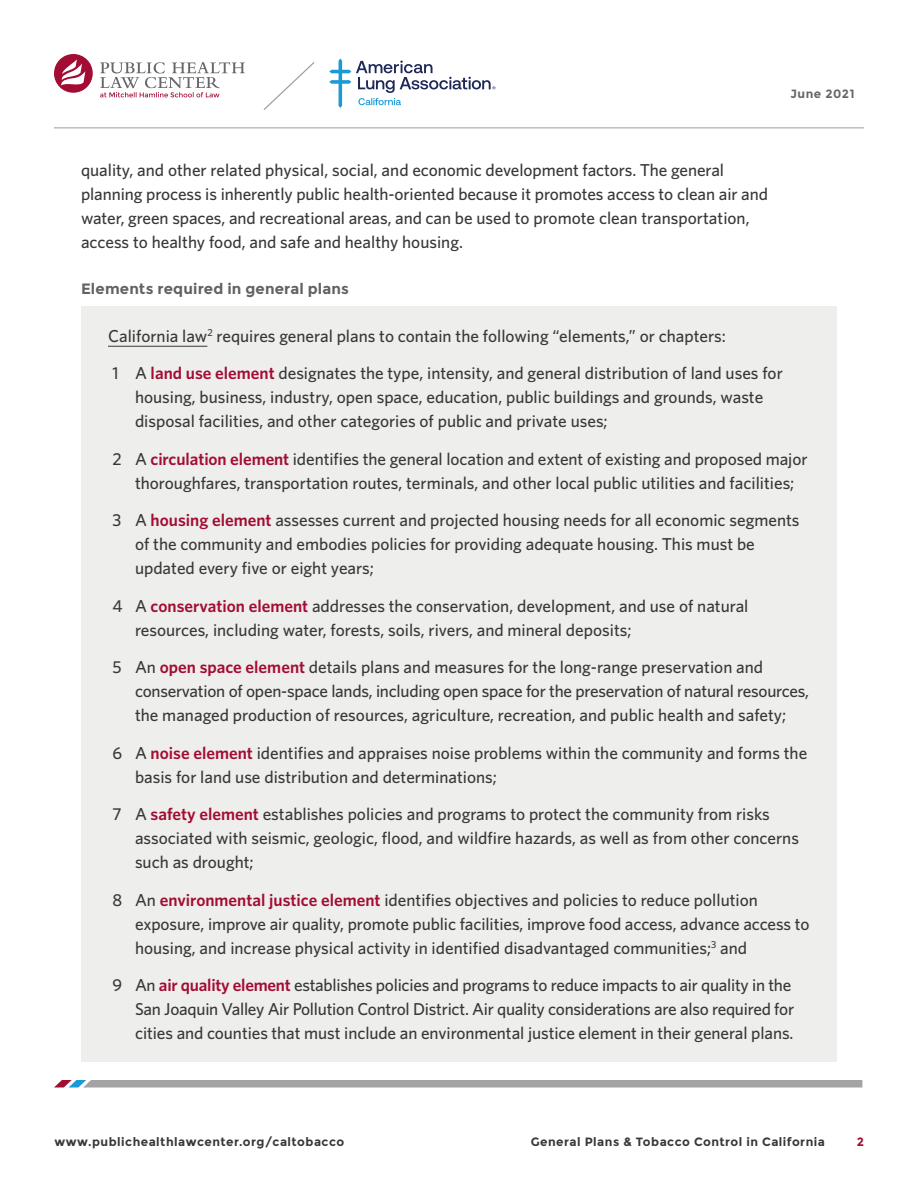
<style>
.page{position:relative;width:918px;height:1188px;background:#fff}
.page>*{position:absolute;margin:0;border:0;box-sizing:border-box;transform-origin:0 0}
.body{font:500 17.25px/24px "Whitney";color:#383839}
.sidebar_head{font:700 15px "Montserrat";letter-spacing:.01em;color:#616265}
.t1{font:700 12px "Montserrat";letter-spacing:.04em;color:#383839}
.t2{font:700 12px "Montserrat";letter-spacing:.04em;color:#65676a}
.t3{font:700 12px "Montserrat";color:#a30c33}
.s1{font-weight:600;color:#a30c33}
</style>
<div class="page">
<hr style="left:54px;top:128px;width:810px;height:1px;background:#9b9da0">
<svg style="left:54px;top:1080px;width:808px;height:8px;background:#a9a7ab"></svg>
<div style="left:81px;top:306px;width:756px;height:756px;background:#eeeeec"></div>
<hr style="left:108px;top:346px;width:99px;height:1px;background:#383839">
<svg style="left:263px;top:62px;width:52px;height:48px"></svg>
<svg style="left:54px;top:54px;width:39px;height:39px"></svg>
<svg style="left:100px;top:62px;width:145px;height:35px"></svg>
<svg style="left:329px;top:59px;width:166px;height:49px"></svg>
<p class="t2" style="left:791px;top:86px;width:65px">June 2021</p>
<p class="body" style="left:81px;top:157px;width:689px">quality, and other related physical, social, and economic development factors. The general planning process is inherently public health-oriented because it promotes access to clean air and water, green spaces, and recreational areas, and can be used to promote clean transportation, access to healthy food, and safe and healthy housing.</p>
<p class="sidebar_head" style="left:81px;top:280px;width:270px">Elements required in general plans</p>
<p class="body" style="left:108px;top:323px;width:619px">California law<sup>2</sup> requires general plans to contain the following “elements,” or chapters:</p>
<p class="body" style="left:135px;top:361px;width:649px;text-indent:-22px">1 A <span class="s1">land use element</span> designates the type, intensity, and general distribution of land uses for housing, business, industry, open space, education, public buildings and grounds, waste disposal facilities, and other categories of public and private uses;</p>
<p class="body" style="left:112px;top:446px;width:697px;text-align:center">2 A <span class="s1">circulation element</span> identifies the general location and extent of existing and proposed major thoroughfares, transportation routes, terminals, and other local public utilities and facilities;</p>
<p class="body" style="left:135px;top:508px;width:666px;text-indent:-22px">3 A <span class="s1">housing element</span> assesses current and projected housing needs for all economic segments of the community and embodies policies for providing adequate housing. This must be updated every five or eight years;</p>
<p class="body" style="left:135px;top:593px;width:615px;text-indent:-22px">4 A <span class="s1">conservation element</span> addresses the conservation, development, and use of natural resources, including water, forests, soils, rivers, and mineral deposits;</p>
<p class="body" style="left:135px;top:655px;width:676px;text-indent:-22px">5 An <span class="s1">open space element</span> details plans and measures for the long-range preservation and conservation of open-space lands, including open space for the preservation of natural resources, the managed production of resources, agriculture, recreation, and public health and safety;</p>
<p class="body" style="left:135px;top:740px;width:674px;text-indent:-22px">6 A <span class="s1">noise element</span> identifies and appraises noise problems within the community and forms the basis for land use distribution and determinations;</p>
<p class="body" style="left:135px;top:802px;width:666px;text-indent:-22px">7 A <span class="s1">safety element</span> establishes policies and programs to protect the community from risks associated with seismic, geologic, flood, and wildfire hazards, as well as from other concerns such as drought;</p>
<p class="body" style="left:135px;top:887px;width:676px;text-indent:-22px">8 An <span class="s1">environmental justice element</span> identifies objectives and policies to reduce pollution exposure, improve air quality, promote public facilities, improve food access, advance access to housing, and increase physical activity in identified disadvantaged communities;<sup>3</sup> and</p>
<p class="body" style="left:135px;top:973px;width:661px;text-indent:-22px">9 An <span class="s1">air quality element</span> establishes policies and programs to reduce impacts to air quality in the<br>San Joaquin Valley Air Pollution Control District. Air quality considerations are also required for cities and counties that must include an environmental justice element in their general plans.</p>
<p class="t1" style="left:55px;top:1134px;width:291px">www.publichealthlawcenter.org/caltobacco</p>
<p class="t1" style="left:531px;top:1134px;width:296px">General Plans &amp; Tobacco Control in California</p>
<p class="t3" style="left:857px;top:1134px;width:9px">2</p>
</div>
